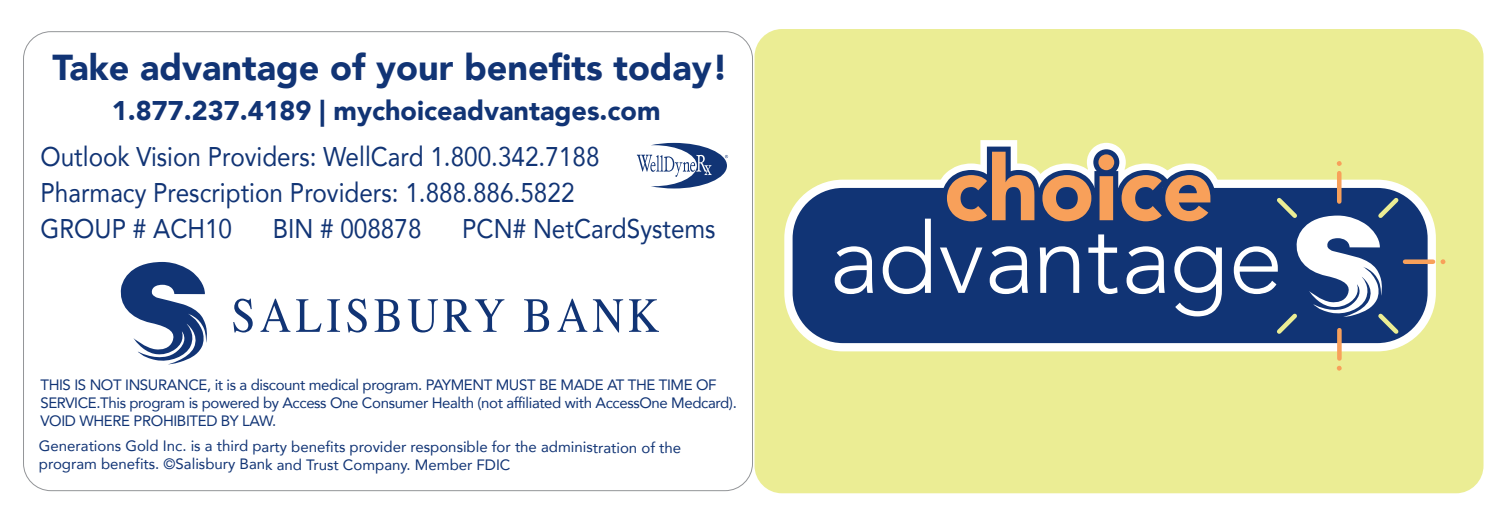
<style>
.page{position:relative;width:1512px;height:516px;background:#fff}
.page>*{position:absolute;margin:0;border:0;box-sizing:border-box;transform-origin:0 0}
.t1{font:900 36px "Avenir";color:#113475}
.t2{font:27px/36px "Avenir";color:#113475;scale:.9 1}
.t3{font:900 27px "Avenir";color:#113475}
.t4{font:15px/18px "Avenir";letter-spacing:-.025em;color:#113475}
.t5{font:15px/17.7px "Avenir";letter-spacing:-.005em;color:#113475}
</style>
<div class="page">
<svg style="left:637px;top:143px;width:91px;height:46px"></svg>
<svg style="left:233px;top:299px;width:20px;height:34px"></svg>
<svg style="left:260px;top:299px;width:30px;height:33px"></svg>
<svg style="left:296px;top:299px;width:44px;height:33px"></svg>
<svg style="left:347px;top:299px;width:20px;height:34px"></svg>
<svg style="left:375px;top:299px;width:25px;height:33px"></svg>
<svg style="left:408px;top:299px;width:96px;height:34px"></svg>
<svg style="left:524px;top:299px;width:25px;height:33px"></svg>
<svg style="left:557px;top:299px;width:30px;height:33px"></svg>
<svg style="left:593px;top:299px;width:30px;height:34px"></svg>
<svg style="left:629px;top:299px;width:30px;height:33px"></svg>
<svg style="left:120px;top:262px;width:87px;height:102px"></svg>
<div style="left:755px;top:29px;width:729px;height:464px;background:#ebed94;border-radius:28px"></div>
<div style="left:784px;top:180px;width:652px;height:171px;border:17px solid #fff;border-radius:50px"></div>
<svg style="left:1337px;top:365px;width:5px;height:6px"></svg>
<div style="left:793px;top:188px;width:635px;height:155px;background:#113475;border-radius:50px"></div>
<svg style="left:835px;top:246px;width:38px;height:48px"></svg>
<svg style="left:883px;top:140px;width:342px;height:176px"></svg>
<svg style="left:1440px;top:259px;width:6px;height:5px"></svg>
<div style="left:1405px;top:259px;width:28px;height:5px;background:#f8a05a"></div>
<svg style="left:1337px;top:161px;width:5px;height:5px"></svg>
<div style="left:1337px;top:173px;width:5px;height:29px;background:#f8a05a"></div>
<svg style="left:1234px;top:194px;width:169px;height:144px"></svg>
<div style="left:1337px;top:330px;width:5px;height:29px;background:#f8a05a"></div>
<h1 class="t1" style="left:52px;top:37px;width:677px">Take advantage of your benefits today!</h1>
<h2 class="t3" style="left:112px;top:87px;width:550px">1.877.237.4189 | mychoiceadvantages.com</h2>
<h2 class="t2" style="left:40px;top:138px;width:623px">Outlook Vision Providers: WellCard 1.800.342.7188<br>Pharmacy Prescription Providers: 1.888.886.5822<br>GROUP # ACH10</h2>
<h2 class="t2" style="left:273px;top:210px;width:167px">BIN # 008878</h2>
<h2 class="t2" style="left:462px;top:210px;width:283px">PCN# NetCardSystems</h2>
<p class="t4" style="left:40px;top:376px;width:698px">THIS IS NOT INSURANCE, it is a discount medical program. PAYMENT MUST BE MADE AT THE TIME OF<br>SERVICE.This program is powered by Access One Consumer Health (not affiliated with AccessOne Medcard).<br>VOID WHERE PROHIBITED BY LAW.</p>
<p class="t5" style="left:39px;top:437px;width:644px">Generations Gold Inc. is a third party benefits provider responsible for the administration of the program benefits. ©Salisbury Bank and Trust Company. Member FDIC</p>
</div>
